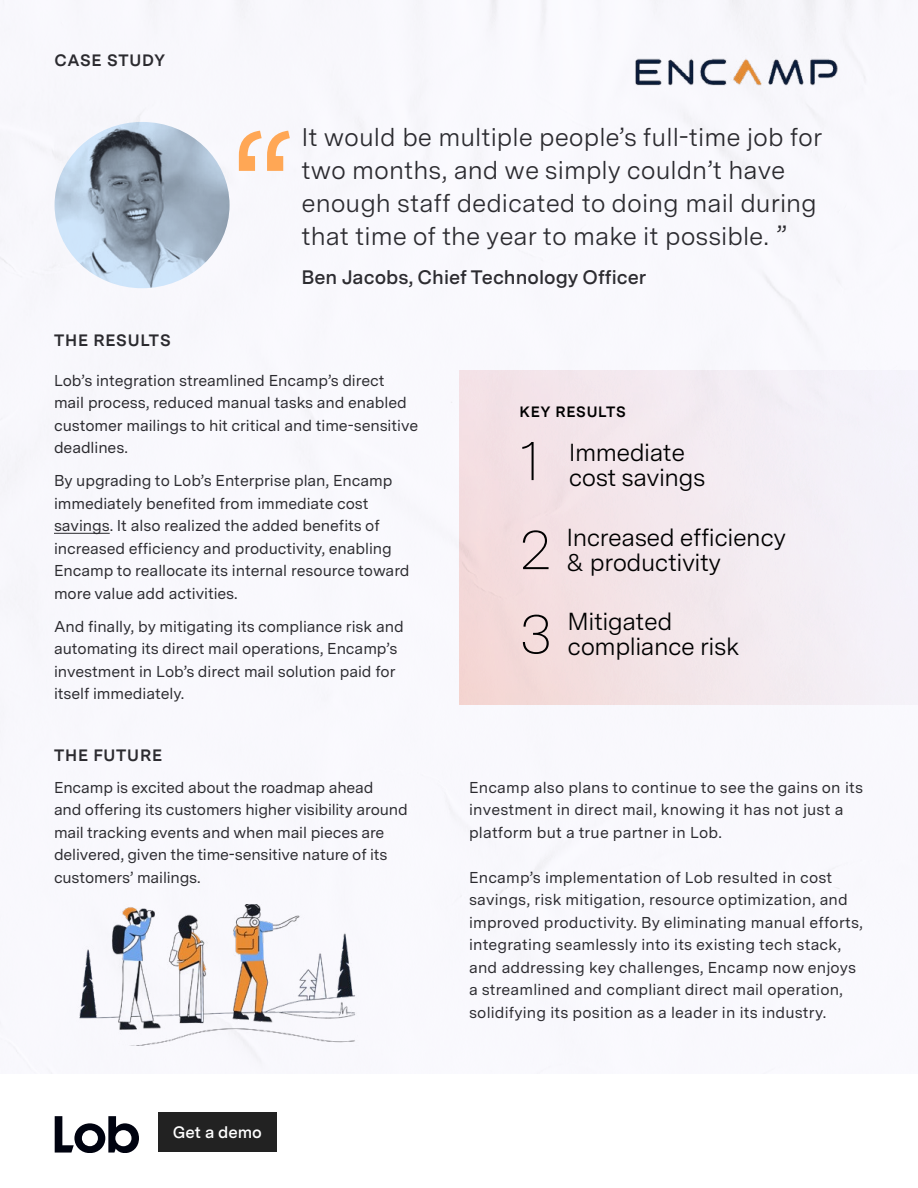
<style>
.page{position:relative;width:918px;height:1188px;background:#fff}
.page>*{position:absolute;margin:0;border:0;box-sizing:border-box;transform-origin:0 0}
.t1{font:150px "Messina Sans";color:#ffa755}
.t2{font:100 55.35px "Messina Sans";color:#000}
.t3{font:25.5px/33px "Messina Sans";color:#000}
.t4{font:24.6px/24.6px "Messina Sans";letter-spacing:-.02em;color:#000}
.t5{font:600 19.5px "Messina Sans";color:#000}
.t6{font:700 16.5px "Messina Sans";letter-spacing:.05em;color:#000}
.t7{font:600 16.5px "Messina Sans";color:#fff}
.t8{font:15.75px/22.5px "Messina Sans";letter-spacing:-.005em;color:#000}
.t9{font:700 15px "Messina Sans";letter-spacing:.05em;color:#000}
.s1{font-size:27px}
</style>
<div class="page">
<img style="left:0;top:0;width:918px;height:1074px">
<svg style="left:55px;top:1116px;width:84px;height:37px"></svg>
<div style="left:158px;top:1113px;width:119px;height:39px;background:#222"></div>
<img style="left:629px;top:44px;width:223px;height:63px">
<img style="left:459px;top:371px;width:459px;height:333px">
<img style="left:54px;top:904px;width:330px;height:142px">
<svg style="left:55px;top:122px;width:175px;height:166px;background:#9daec0"></svg>
<p class="t6" style="left:55px;top:48px;width:112px">CASE STUDY</p>
<p class="t6" style="left:54px;top:328px;width:118px">THE RESULTS</p>
<h1 class="t1" style="left:233px;top:88px;width:64px">“</h1>
<h3 class="t3" style="left:302px;top:121px;width:522px">It would be multiple people’s full-time job for two months, and we simply couldn’t have enough staff dedicated to doing mail during that time of the year to make it possible. <span class="s1">”</span></h3>
<p class="t5" style="left:302px;top:263px;width:346px">Ben Jacobs, Chief Technology Officer</p>
<p class="t8" style="left:54px;top:369px;width:366px">Lob’s integration streamlined Encamp’s direct mail process, reduced manual tasks and enabled customer mailings to hit critical and time-sensitive deadlines.</p>
<p class="t8" style="left:54px;top:469px;width:357px">By upgrading to Lob’s Enterprise plan, Encamp immediately benefited from immediate cost savings. It also realized the added benefits of increased efficiency and productivity, enabling Encamp to reallocate its internal resource toward more value add activities.</p>
<p class="t8" style="left:54px;top:615px;width:351px">And finally, by mitigating its compliance risk and automating its direct mail operations, Encamp’s investment in Lob’s direct mail solution paid for itself immediately.</p>
<p class="t6" style="left:54px;top:743px;width:110px">THE FUTURE</p>
<p class="t9" style="left:520px;top:401px;width:108px">KEY RESULTS</p>
<h2 class="t2" style="left:519px;top:424px;width:23px">1</h2>
<h3 class="t4" style="left:569px;top:440px;width:118px">Immediate</h3>
<h3 class="t4" style="left:569px;top:464px;width:138px">cost savings</h3>
<h2 class="t2" style="left:519px;top:513px;width:34px">2</h2>
<h3 class="t4" style="left:566px;top:525px;width:221px">Increased efficiency &amp; productivity</h3>
<h2 class="t2" style="left:519px;top:597px;width:34px">3</h2>
<h3 class="t4" style="left:568px;top:609px;width:173px">Mitigated compliance risk</h3>
<p class="t8" style="left:54px;top:776px;width:355px">Encamp is excited about the roadmap ahead<br>and offering its customers higher visibility around mail tracking events and when mail pieces are delivered, given the time-sensitive nature of its customers’ mailings.</p>
<p class="t8" style="left:469px;top:776px;width:395px">Encamp also plans to continue to see the gains on its investment in direct mail, knowing it has not just a platform but a true partner in Lob.</p>
<p class="t8" style="left:469px;top:866px;width:396px">Encamp’s implementation of Lob resulted in cost savings, risk mitigation, resource optimization, and improved productivity. By eliminating manual efforts, integrating seamlessly into its existing tech stack, and addressing key challenges, Encamp now enjoys a streamlined and compliant direct mail operation, solidifying its position as a leader in its industry.</p>
<p class="t7" style="left:173px;top:1120px;width:91px">Get a demo</p>
</div>
